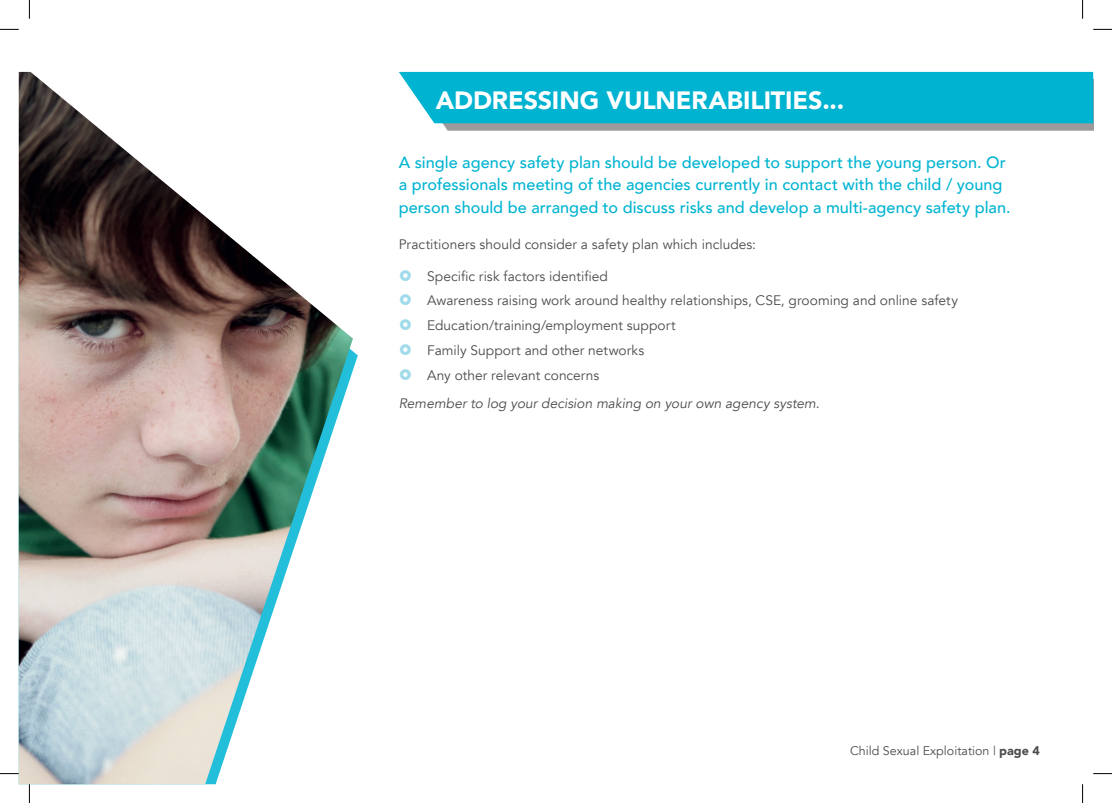
<style>
.page{position:relative;width:1112px;height:803px;background:#fff}
.page>*{position:absolute;margin:0;border:0;box-sizing:border-box;transform-origin:0 0}
.t1{font:900 25px "Avenir";letter-spacing:-.005em;color:#fff}
.t2{font:500 16.25px/22.5px "Avenir";color:#00b4d1}
.t3{font:13.75px/24.8px "Avenir";color:#4b4c4d}
.t4{font:italic 13.75px "Avenir";letter-spacing:.005em;color:#4b4c4d}
.t5{font:12.5px "Avenir";color:#4b4c4d}
.s1{font-weight:900}
</style>
<div class="page">
<img style="left:19px;top:72px;width:334px;height:712px">
<div style="left:413px;top:79px;width:679px;height:51px;background:#231f20;opacity:.45"></div>
<div style="left:399px;top:72px;width:693px;height:51px;background:#00b4d1"></div>
<svg style="left:0;top:29px;width:19px;height:1px"></svg>
<svg style="left:1093px;top:29px;width:18px;height:1px"></svg>
<svg style="left:0;top:773px;width:19px;height:1px"></svg>
<svg style="left:1093px;top:773px;width:18px;height:1px"></svg>
<svg style="left:29px;top:0;width:1px;height:19px"></svg>
<svg style="left:29px;top:784px;width:1px;height:19px"></svg>
<svg style="left:1082px;top:0;width:1px;height:19px"></svg>
<svg style="left:1082px;top:784px;width:1px;height:19px"></svg>
<h1 class="t1" style="left:435px;top:79px;width:410px">ADDRESSING VULNERABILITIES...</h1>
<p class="t2" style="left:398px;top:150px;width:613px">A single agency safety plan should be developed to support the young person. Or a professionals meeting of the agencies currently in contact with the child / young person should be arranged to discuss risks and develop a multi-agency safety plan.</p>
<p class="t3" style="left:398px;top:232px;width:359px">Practitioners should consider a safety plan which includes:</p>
<p class="t3" style="left:427px;top:264px;width:532px">Specific risk factors identified<br>Awareness raising work around healthy relationships, CSE, grooming and online safety Education/training/employment support<br>Family Support and other networks<br>Any other relevant concerns</p>
<p class="t4" style="left:398px;top:395px;width:422px">Remember to log your decision making on your own agency system.</p>
<p class="t5" style="left:849px;top:743px;width:191px">Child Sexual Exploitation | <span class="s1">page 4</span></p>
</div>
